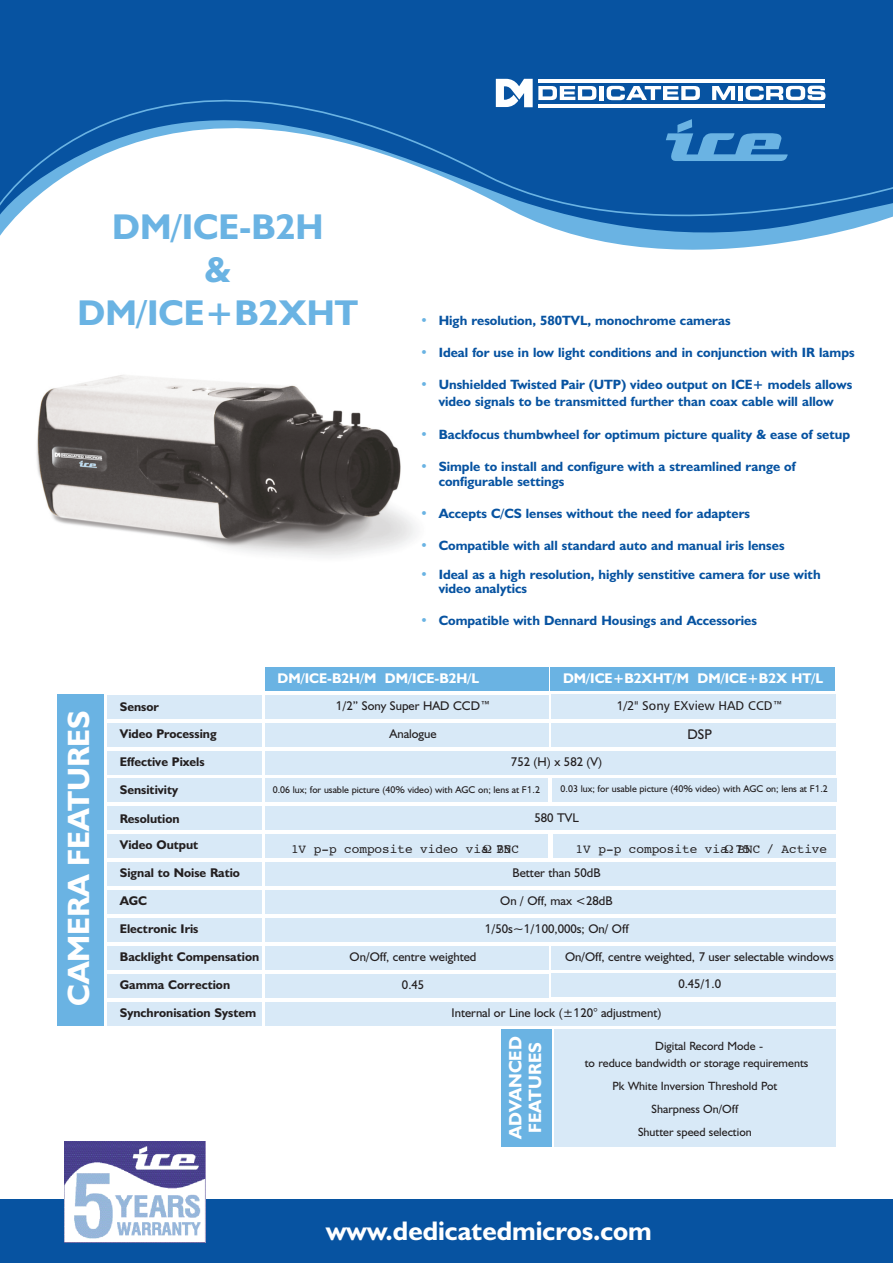
<style>
.page{position:relative;width:893px;height:1263px;background:#fff}
.page>*{position:absolute;margin:0;border:0;box-sizing:border-box;transform-origin:0 0}
.t1{font:700 36px/43.2px "Humanist 521 BT";color:#6ab3e3;text-align:center}
.t2{font:700 30.9px "Humanist 521 BT";color:#fff}
.t3{font:700 27px "Humanist 521 BT";color:#fff}
.t4{font:700 18px/19.5px "Humanist 521 BT";color:#fff;text-align:center}
.t5{font:700 14.1px "Humanist 521 BT";color:#fff}
.t6{font:14.1px "Humanist 521 BT";color:#231f20}
.t7{font:700 13.5px/17.1px "Humanist 521 BT";color:#0753a1}
.t8{font:12.6px/27.5px "Humanist 521 BT";color:#231f20;text-align:center}
.t9{font:700 12.6px "Humanist 521 BT";color:#231f20}
.t10{font:12.6px "Courier";color:#231f20}
.t11{font:12.6px "Humanist 777 BT Roman B";color:#231f20}
.t12{font:12px/16.6px "Humanist 521 BT";color:#231f20}
.t13{font:9.9px "Humanist 521 BT";color:#231f20}
.s1{color:#6ab3e3}
.s2{font-family:"Humanist 521 BT"}
.s3{font-family:"Humanist 777 BT Roman B"}
</style>
<div class="page">
<img style="left:37px;top:375px;width:379px;height:182px">
<div style="left:58px;top:694px;width:46px;height:331px;background:#6ab3e3"></div>
<svg style="left:0;top:0;width:893px;height:250px"></svg>
<div style="left:599px;top:86px;width:5px;height:14px;background:#fff"></div>
<svg style="left:607px;top:86px;width:93px;height:14px"></svg>
<svg style="left:712px;top:86px;width:23px;height:14px"></svg>
<hr style="left:738px;top:86px;width:4px;height:14px;background:#fff">
<svg style="left:745px;top:86px;width:80px;height:14px"></svg>
<hr style="left:538px;top:79px;width:287px;height:3px;background:#fff">
<hr style="left:538px;top:104px;width:287px;height:3px;background:#fff">
<svg style="left:496px;top:79px;width:100px;height:28px"></svg>
<svg style="left:666px;top:119px;width:122px;height:42px;background:#337ebe"></svg>
<div style="left:0;top:1199px;width:893px;height:64px;background:#0753a1"></div>
<div style="left:107px;top:695px;width:155px;height:24px;background:#d8e9f7"></div>
<div style="left:265px;top:695px;width:283px;height:24px;background:#d8e9f7"></div>
<div style="left:265px;top:667px;width:283px;height:24px;background:#6ab3e3"></div>
<div style="left:550px;top:667px;width:284px;height:23px;background:#6ab3e3"></div>
<div style="left:107px;top:723px;width:155px;height:23px;background:#d8e9f7"></div>
<div style="left:265px;top:723px;width:283px;height:23px;background:#d8e9f7"></div>
<div style="left:107px;top:750px;width:155px;height:24px;background:#d8e9f7"></div>
<div style="left:265px;top:750px;width:570px;height:24px;background:#d8e9f7"></div>
<div style="left:107px;top:778px;width:155px;height:24px;background:#d8e9f7"></div>
<div style="left:265px;top:778px;width:283px;height:24px;background:#d8e9f7"></div>
<div style="left:107px;top:806px;width:155px;height:24px;background:#d8e9f7"></div>
<div style="left:265px;top:806px;width:570px;height:24px;background:#d8e9f7"></div>
<div style="left:107px;top:834px;width:155px;height:24px;background:#d8e9f7"></div>
<div style="left:265px;top:834px;width:283px;height:24px;background:#d8e9f7"></div>
<div style="left:553px;top:834px;width:283px;height:24px;background:#d8e9f7"></div>
<div style="left:107px;top:862px;width:155px;height:24px;background:#d8e9f7"></div>
<div style="left:265px;top:862px;width:570px;height:24px;background:#d8e9f7"></div>
<div style="left:107px;top:890px;width:155px;height:24px;background:#d8e9f7"></div>
<div style="left:265px;top:890px;width:570px;height:24px;background:#d8e9f7"></div>
<div style="left:107px;top:918px;width:155px;height:24px;background:#d8e9f7"></div>
<div style="left:265px;top:918px;width:570px;height:24px;background:#d8e9f7"></div>
<div style="left:107px;top:946px;width:155px;height:24px;background:#d8e9f7"></div>
<div style="left:265px;top:946px;width:283px;height:24px;background:#d8e9f7"></div>
<div style="left:107px;top:974px;width:155px;height:24px;background:#d8e9f7"></div>
<div style="left:265px;top:974px;width:283px;height:24px;background:#d8e9f7"></div>
<div style="left:107px;top:1002px;width:155px;height:24px;background:#d8e9f7"></div>
<div style="left:265px;top:1002px;width:570px;height:24px;background:#d8e9f7"></div>
<div style="left:551px;top:695px;width:284px;height:24px;background:#d8e9f7"></div>
<div style="left:551px;top:723px;width:284px;height:23px;background:#d8e9f7"></div>
<div style="left:552px;top:778px;width:284px;height:24px;background:#d8e9f7"></div>
<div style="left:551px;top:946px;width:284px;height:24px;background:#d8e9f7"></div>
<div style="left:551px;top:973px;width:284px;height:24px;background:#d8e9f7"></div>
<div style="left:554px;top:1029px;width:282px;height:118px;background:#d8e9f7"></div>
<img style="left:65px;top:1141px;width:140px;height:101px">
<div style="left:501px;top:1030px;width:50px;height:117px;background:#6ab3e3"></div>
<h1 class="t1" style="left:78px;top:209px;width:282px">DM/ICE-B2H<br>&amp;<br>DM/ICE+B2XHT</h1>
<p class="t7" style="left:420px;top:313px;width:312px"><span class="s1">•</span> High resolution, 580TVL, monochrome cameras</p>
<p class="t7" style="left:420px;top:346px;width:436px"><span class="s1">•</span> Ideal for use in low light conditions and in conjunction with IR lamps</p>
<p class="t7" style="left:420px;top:378px;width:434px;text-align:center"><span class="s1">•</span> Unshielded Twisted Pair (UTP) video output on ICE+ models allows video signals to be transmitted further than coax cable will allow</p>
<p class="t7" style="left:420px;top:427px;width:431px"><span class="s1">•</span> Backfocus thumbwheel for optimum picture quality &amp; ease of setup</p>
<p class="t7" style="left:439px;top:460px;width:358px;line-height:15.6px;text-indent:-19px"><span class="s1">•</span> Simple to install and configure with a streamlined range of configurable settings</p>
<p class="t7" style="left:420px;top:507px;width:332px"><span class="s1">•</span> Accepts C/CS lenses without the need for adapters</p>
<p class="t7" style="left:420px;top:539px;width:366px"><span class="s1">•</span> Compatible with all standard auto and manual iris lenses</p>
<p class="t7" style="left:439px;top:568px;width:383px;line-height:14.1px;text-indent:-19px"><span class="s1">•</span> Ideal as a high resolution, highly senstitive camera for use with video analytics</p>
<p class="t7" style="left:420px;top:613px;width:338px"><span class="s1">•</span> Compatible with Dennard Housings and Accessories</p>
<h2 class="t2" style="left:68px;top:1006px;width:297px;rotate:-90deg">CAMERA FEATURES</h2>
<p class="t5" style="left:278px;top:673px;width:203px">DM/ICE-B2H/M DM/ICE-B2H/L</p>
<p class="t5" style="left:563px;top:673px;width:262px">DM/ICE+B2XHT/M DM/ICE+B2X HT/L</p>
<p class="t11" style="left:616px;top:701px;width:168px">1/2" Sony EXview HAD CCD<span class="s2">™</span></p>
<p class="t6" style="left:687px;top:729px;width:26px">DSP</p>
<p class="t9" style="left:120px;top:702px;width:41px">Sensor</p>
<p class="t8" style="left:336px;top:693px;width:157px"><span class="s3">1</span>/2” Sony Super HAD CCD™</p>
<p class="t9" style="left:120px;top:729px;width:98px">Video Processing</p>
<p class="t8" style="left:389px;top:721px;width:49px">Analogue</p>
<p class="t9" style="left:120px;top:757px;width:86px">Effective Pixels</p>
<p class="t8" style="left:511px;top:749px;width:93px">752 (H) x 582 (V)</p>
<p class="t9" style="left:120px;top:785px;width:60px">Sensitivity</p>
<p class="t13" style="left:273px;top:786px;width:269px">0.06 lux; for usable picture (40% video) with AGC on; lens at F<span class="s3">1</span>.2</p>
<p class="t9" style="left:120px;top:814px;width:61px">Resolution</p>
<p class="t8" style="left:534px;top:805px;width:46px">580 TVL</p>
<p class="t9" style="left:120px;top:841px;width:80px">Video Output</p>
<p class="t10" style="left:291px;top:843px;width:230px">1V p-p composite video via 75BNC</p>
<p class="t10" style="left:576px;top:843px;width:253px">1V p-p composite via 75BNC / Active</p>
<p class="t9" style="left:120px;top:869px;width:122px">Signal to Noise Ratio</p>
<p class="t8" style="left:512px;top:861px;width:90px">Better than 50dB</p>
<p class="t9" style="left:120px;top:897px;width:29px">AGC</p>
<p class="t8" style="left:500px;top:889px;width:114px">On / Off, max &lt;28dB</p>
<p class="t9" style="left:120px;top:925px;width:80px">Electronic Iris</p>
<p class="t8" style="left:485px;top:917px;width:146px"><span class="s3">1</span>/50s~<span class="s3">1</span>/<span class="s3">1</span>00,000s; On/ Off</p>
<p class="t9" style="left:120px;top:953px;width:141px">Backlight Compensation</p>
<p class="t8" style="left:350px;top:945px;width:128px">On/Off, centre weighted</p>
<p class="t9" style="left:120px;top:980px;width:112px">Gamma Correction</p>
<p class="t8" style="left:402px;top:972px;width:24px">0.45</p>
<p class="t9" style="left:120px;top:1008px;width:138px">Synchronisation System</p>
<p class="t8" style="left:451px;top:1001px;width:212px">Internal or Line lock (±<span class="s3">1</span>20° adjustment)</p>
<p class="t13" style="left:561px;top:786px;width:269px">0.03 lux; for usable picture (40% video) with AGC on; lens at F<span class="s3">1</span>.2</p>
<p class="t8" style="left:565px;top:944px;width:270px">On/Off, centre weighted, 7 user selectable windows<br>0.45/<span class="s3">1</span>.0</p>
<h3 class="t4" style="left:508px;top:1138px;width:104px;rotate:-90deg">ADVANCED<br>FEATURES</h3>
<p class="t12" style="left:585px;top:1039px;width:225px;text-indent:70px">Digital Record Mode -<br>to reduce bandwidth or storage requirements</p>
<p class="t12" style="left:612px;top:1076px;width:166px;line-height:23px;text-align:center">Pk White Inversion Threshold Pot<br>Sharpness On/Off</p>
<p class="t12" style="left:638px;top:1125px;width:115px">Shutter speed selection</p>
<h3 class="t3" style="left:326px;top:1222px;width:327px">www.dedicatedmicros.com</h3>
</div>
